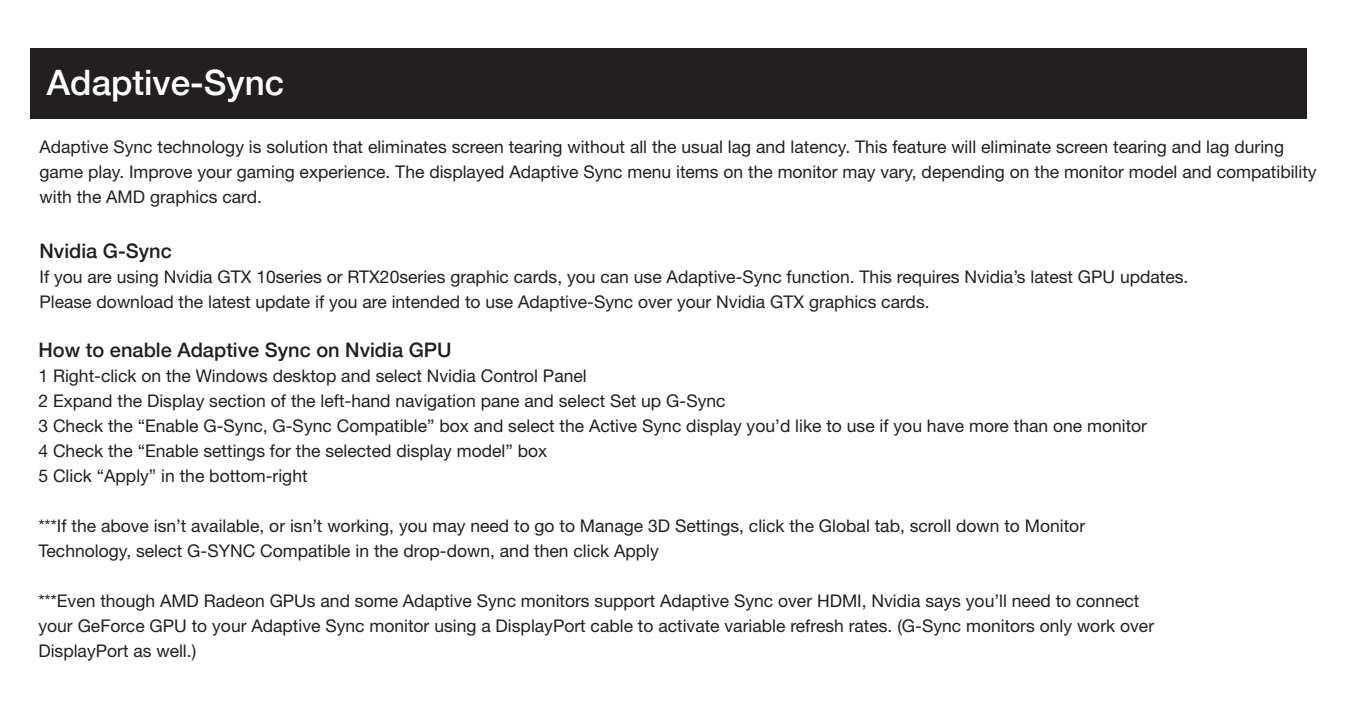
<style>
.page{position:relative;width:1347px;height:709px;background:#fff}
.page>*{position:absolute;margin:0;border:0;box-sizing:border-box;transform-origin:0 0}
.t1{font:500 35px "Helvetica Neue";color:#fff}
.t2{font:500 20px "Helvetica Neue";color:#231f20}
.t3{font:17.5px/25px "Helvetica Neue";color:#231f20}
</style>
<div class="page">
<div style="left:30px;top:48px;width:1276px;height:71px;background:#231f20"></div>
<h1 class="t1" style="left:47px;top:54px;width:239px">Adaptive-Sync</h1>
<p class="t3" style="left:40px;top:134px;width:1278px">Adaptive Sync technology is solution that eliminates screen tearing without all the usual lag and latency. This feature will eliminate screen tearing and lag during game play. Improve your gaming experience. The displayed Adaptive Sync menu items on the monitor may vary, depending on the monitor model and compatibility with the AMD graphics card.</p>
<p class="t2" style="left:40px;top:235px;width:134px">Nvidia G-Sync</p>
<p class="t3" style="left:40px;top:264px;width:1150px">If you are using Nvidia GTX 10series or RTX20series graphic cards, you can use Adaptive-Sync function. This requires Nvidia’s latest GPU updates.<br>Please download the latest update if you are intended to use Adaptive-Sync over your Nvidia GTX graphics cards.</p>
<p class="t2" style="left:38px;top:334px;width:415px">How to enable Adaptive Sync on Nvidia GPU</p>
<p class="t3" style="left:38px;top:363px;width:1110px">1 Right-click on the Windows desktop and select Nvidia Control Panel<br>2 Expand the Display section of the left-hand navigation pane and select Set up G-Sync<br>3 Check the “Enable G-Sync, G-Sync Compatible” box and select the Active Sync display you’d like to use if you have more than one monitor 4 Check the “Enable settings for the selected display model” box<br>5 Click “Apply” in the bottom-right</p>
<p class="t3" style="left:38px;top:513px;width:1048px">***If the above isn’t available, or isn’t working, you may need to go to Manage 3D Settings, click the Global tab, scroll down to Monitor<br>Technology, select G-SYNC Compatible in the drop-down, and then click Apply</p>
<p class="t3" style="left:38px;top:588px;width:1117px">***Even though AMD Radeon GPUs and some Adaptive Sync monitors support Adaptive Sync over HDMI, Nvidia says you’ll need to connect your GeForce GPU to your Adaptive Sync monitor using a DisplayPort cable to activate variable refresh rates. (G-Sync monitors only work over<br>DisplayPort as well.)</p>
</div>
